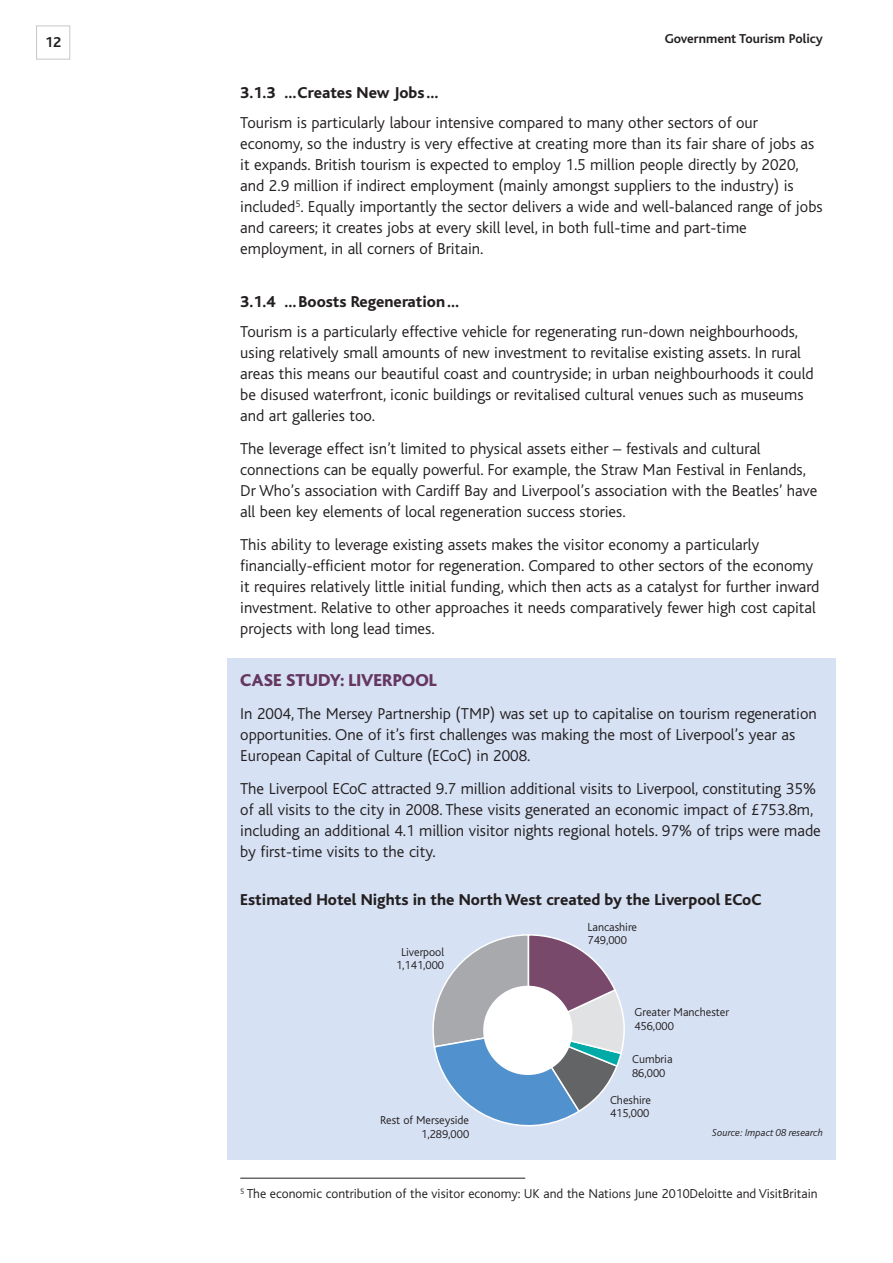
<style>
.page{position:relative;width:893px;height:1263px;background:#fff}
.page>*{position:absolute;margin:0;border:0;box-sizing:border-box;transform-origin:0 0}
.t1{font:800 18px "Bliss";color:#653662}
.t2{font:300 16.5px/21px "Bliss";color:#231f20}
.t3{font:800 16.5px "Bliss";color:#231f20}
.t4{font:700 15px "Bliss";color:#231f20}
.t5{font:300 13.5px "Bliss";color:#231f20}
.t6{font:700 13.5px "Bliss";color:#231f20}
.t7{font:300 12px/13.5px "Bliss";color:#231f20}
.t8{font:italic 300 10.5px "Bliss";color:#231f20}
</style>
<div class="page">
<div style="left:36px;top:26px;width:34px;height:34px;border:1px solid #c6c8ca"></div>
<div style="left:227px;top:659px;width:609px;height:501px;background:#d6e1f3"></div>
<hr style="left:240px;top:1178px;width:285px;height:1px;background:#231f20">
<svg style="left:432px;top:934px;width:193px;height:193px"></svg>
<div style="left:483px;top:986px;width:89px;height:89px;background:#fff;border-radius:50%"></div>
<p class="t4" style="left:45px;top:36px;width:18px">12</p>
<p class="t6" style="left:665px;top:33px;width:160px">Government Tourism Policy</p>
<p class="t3" style="left:240px;top:87px;width:200px">3.1.3 …Creates New Jobs…</p>
<p class="t2" style="left:240px;top:114px;width:584px">Tourism is particularly labour intensive compared to many other sectors of our economy, so the industry is very effective at creating more than its fair share of jobs as it expands. British tourism is expected to employ 1.5 million people directly by 2020, and 2.9 million if indirect employment (mainly amongst suppliers to the industry) is included<sup>5</sup>. Equally importantly the sector delivers a wide and well-balanced range of jobs and careers; it creates jobs at every skill level, in both full-time and part-time employment, in all corners of Britain.</p>
<p class="t3" style="left:240px;top:295px;width:220px">3.1.4 …Boosts Regeneration…</p>
<p class="t2" style="left:240px;top:322px;width:575px">Tourism is a particularly effective vehicle for regenerating run-down neighbourhoods, using relatively small amounts of new investment to revitalise existing assets. In rural areas this means our beautiful coast and countryside; in urban neighbourhoods it could be disused waterfront, iconic buildings or revitalised cultural venues such as museums and art galleries too.</p>
<p class="t2" style="left:240px;top:439px;width:578px">The leverage effect isn’t limited to physical assets either – festivals and cultural connections can be equally powerful. For example, the Straw Man Festival in Fenlands, Dr Who’s association with Cardiff Bay and Liverpool’s association with the Beatles’ have all been key elements of local regeneration success stories.</p>
<p class="t2" style="left:240px;top:535px;width:581px">This ability to leverage existing assets makes the visitor economy a particularly financially-efficient motor for regeneration. Compared to other sectors of the economy it requires relatively little initial funding, which then acts as a catalyst for further inward investment. Relative to other approaches it needs comparatively fewer high cost capital projects with long lead times.</p>
<p class="t1" style="left:240px;top:674px;width:198px">CASE STUDY: LIVERPOOL</p>
<p class="t2" style="left:240px;top:705px;width:578px">In 2004, The Mersey Partnership (TMP) was set up to capitalise on tourism regeneration opportunities. One of it’s first challenges was making the most of Liverpool’s year as<br>European Capital of Culture (ECoC) in 2008.</p>
<p class="t2" style="left:240px;top:780px;width:582px">The Liverpool ECoC attracted 9.7 million additional visits to Liverpool, constituting 35% of all visits to the city in 2008. These visits generated an economic impact of £753.8m, including an additional 4.1 million visitor nights regional hotels. 97% of trips were made by first-time visits to the city.</p>
<p class="t3" style="left:240px;top:894px;width:523px">Estimated Hotel Nights in the North West created by the Liverpool ECoC</p>
<p class="t7" style="left:396px;top:946px;width:50px;text-align:center">Liverpool<br>1,141,000</p>
<p class="t7" style="left:380px;top:1114px;width:90px;text-align:right">Rest of Merseyside<br>1,289,000</p>
<p class="t7" style="left:587px;top:921px;width:51px">Lancashire<br>749,000</p>
<p class="t7" style="left:634px;top:1006px;width:96px">Greater Manchester<br>456,000</p>
<p class="t7" style="left:632px;top:1053px;width:42px">Cumbria<br>86,000</p>
<p class="t7" style="left:610px;top:1094px;width:43px">Cheshire<br>415,000</p>
<p class="t8" style="left:712px;top:1129px;width:112px">Source: Impact 08 research</p>
<p class="t5" style="left:240px;top:1189px;width:579px"><sup>5</sup> The economic contribution of the visitor economy: UK and the Nations June 2010Deloitte and VisitBritain</p>
</div>
